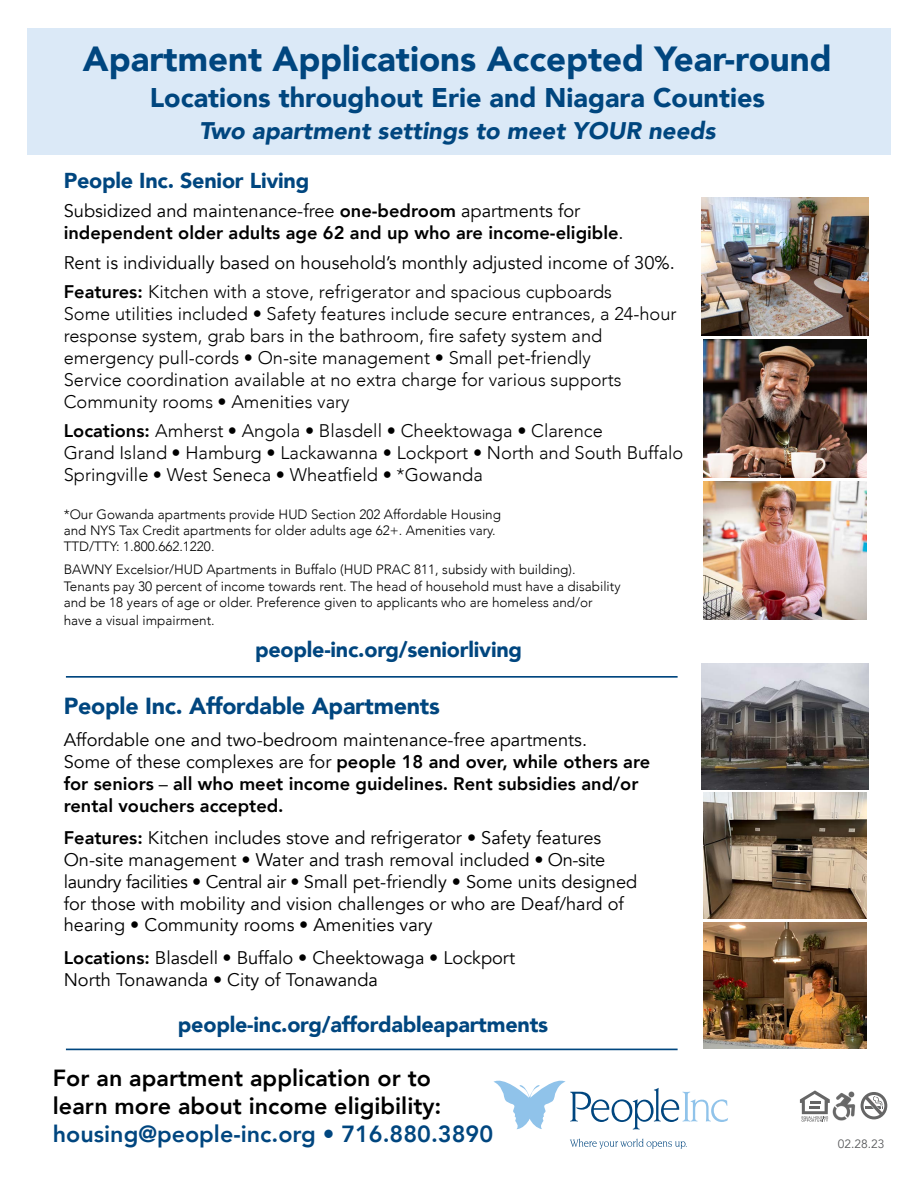
<style>
.page{position:relative;width:918px;height:1188px;background:#fff}
.page>*{position:absolute;margin:0;border:0;box-sizing:border-box;transform-origin:0 0}
.t1{font:900 34.8px "Avenir";color:#00467f}
.t2{font:900 27px "Avenir";color:#00467f}
.t3{font:italic 900 24px "Avenir";color:#00467f}
.t4{font:800 23.25px/27.9px "Avenir";color:#000}
.t5{font:800 23.25px "Avenir";color:#00467f}
.t6{font:900 23.25px "Avenir";letter-spacing:-.01em;color:#00467f}
.t7{font:900 21.6px "Avenir";letter-spacing:-.01em;color:#00467f}
.t8{font:18.3px/21.9px "Avenir";color:#000}
.t9{font:300 18.3px/21.9px "Avenir";color:#000}
.t10{font:800 18.3px/21.9px "Avenir";color:#000}
.t11{font:300 13.5px/16.2px "Avenir";color:#000}
.t12{font:12px "Avenir";color:#58595b}
.s1{font-weight:400}
.s2{font-weight:800}
.s3{font-weight:300}
</style>
<div class="page">
<svg style="left:800px;top:1090px;width:30px;height:32px"></svg>
<svg style="left:861px;top:1092px;width:26px;height:27px"></svg>
<img style="left:832px;top:1091px;width:24px;height:30px">
<div style="left:27px;top:29px;width:864px;height:126px;background:#dbe9f7"></div>
<img style="left:703px;top:339px;width:163px;height:139px">
<img style="left:703px;top:793px;width:163px;height:126px">
<img style="left:703px;top:481px;width:163px;height:139px">
<img style="left:703px;top:922px;width:163px;height:127px">
<img style="left:701px;top:197px;width:167px;height:138px">
<img style="left:701px;top:663px;width:167px;height:126px">
<svg style="left:493px;top:1080px;width:235px;height:50px"></svg>
<svg style="left:570px;top:1139px;width:117px;height:10px"></svg>
<hr style="left:66px;top:676px;width:612px;height:2px;background:#00467f">
<hr style="left:66px;top:1049px;width:612px;height:1px;background:#00467f">
<h1 class="t1" style="left:83px;top:29px;width:750px">Apartment Applications Accepted Year-round</h1>
<h2 class="t2" style="left:150px;top:75px;width:617px">Locations throughout Erie and Niagara Counties</h2>
<h3 class="t3" style="left:199px;top:110px;width:518px">Two apartment settings to meet YOUR needs</h3>
<p class="t7" style="left:64px;top:162px;width:247px">People Inc. Senior Living</p>
<p class="t10" style="left:64px;top:200px;width:561px"><span class="s1">Subsidized and maintenance-free</span> one-bedroom <span class="s1">apartments for </span>independent older adults age 62 and up who are income-eligible<span class="s1">.</span></p>
<p class="t8" style="left:64px;top:248px;width:613px;line-height:29.4px">Rent is individually based on household’s monthly adjusted income of 30%.<br><span class="s2">Features:</span> <span class="s3">Kitchen with a stove, refrigerator and spacious cupboards</span></p>
<p class="t9" style="left:64px;top:303px;width:614px">Some utilities included • Safety features include secure entrances, a 24-hour response system, grab bars in the bathroom, fire safety system and emergency pull-cords • On-site management • Small pet-friendly<br>Service coordination available at no extra charge for various supports Community rooms • Amenities vary</p>
<p class="t9" style="left:64px;top:420px;width:621px"><span class="s2">Locations:</span> Amherst • Angola • Blasdell • Cheektowaga • Clarence<br>Grand Island • Hamburg • Lackawanna • Lockport • North and South Buffalo<br>Springville • West Seneca • Wheatfield • *Gowanda</p>
<p class="t11" style="left:64px;top:506px;width:439px">*Our Gowanda apartments provide HUD Section 202 Affordable Housing and NYS Tax Credit apartments for older adults age 62+. Amenities vary.<br>TTD/TTY: 1.800.662.1220.</p>
<p class="t11" style="left:64px;top:562px;width:558px">BAWNY Excelsior/HUD Apartments in Buffalo (HUD PRAC 811, subsidy with building).<br>Tenants pay 30 percent of income towards rent. The head of household must have a disability and be 18 years of age or older. Preference given to applicants who are homeless and/or</p>
<p class="t11" style="left:64px;top:612px;width:153px">have a visual impairment.</p>
<p class="t7" style="left:255px;top:631px;width:269px">people-inc.org/seniorliving</p>
<p class="t6" style="left:64px;top:686px;width:378px">People Inc. Affordable Apartments</p>
<p class="t10" style="left:64px;top:729px;width:588px"><span class="s1">Affordable one and two-bedroom maintenance-free apartments.<br>Some of these complexes are for</span> people 18 and over, while others are for seniors <span class="s1">–</span> all who meet income guidelines. Rent subsidies and/or rental vouchers accepted.</p>
<p class="t8" style="left:64px;top:827px;width:575px"><span class="s2">Features:</span> Kitchen includes stove and refrigerator • Safety features On-site management • Water and trash removal included • On-site laundry facilities • Central air • Small pet-friendly • Some units designed for those with mobility and vision challenges or who are Deaf/hard of hearing • Community rooms • Amenities vary</p>
<p class="t8" style="left:64px;top:947px;width:453px"><span class="s2">Locations:</span> Blasdell • Buffalo • Cheektowaga • Lockport<br>North Tonawanda • City of Tonawanda</p>
<p class="t7" style="left:178px;top:1006px;width:372px">people-inc.org/affordableapartments</p>
<p class="t4" style="left:53px;top:1064px;width:390px">For an apartment application or to learn more about income eligibility:</p>
<p class="t5" style="left:53px;top:1116px;width:442px">housing@people-inc.org • 716.880.3890</p>
<p class="t12" style="left:838px;top:1137px;width:48px">02.28.23</p>
</div>
